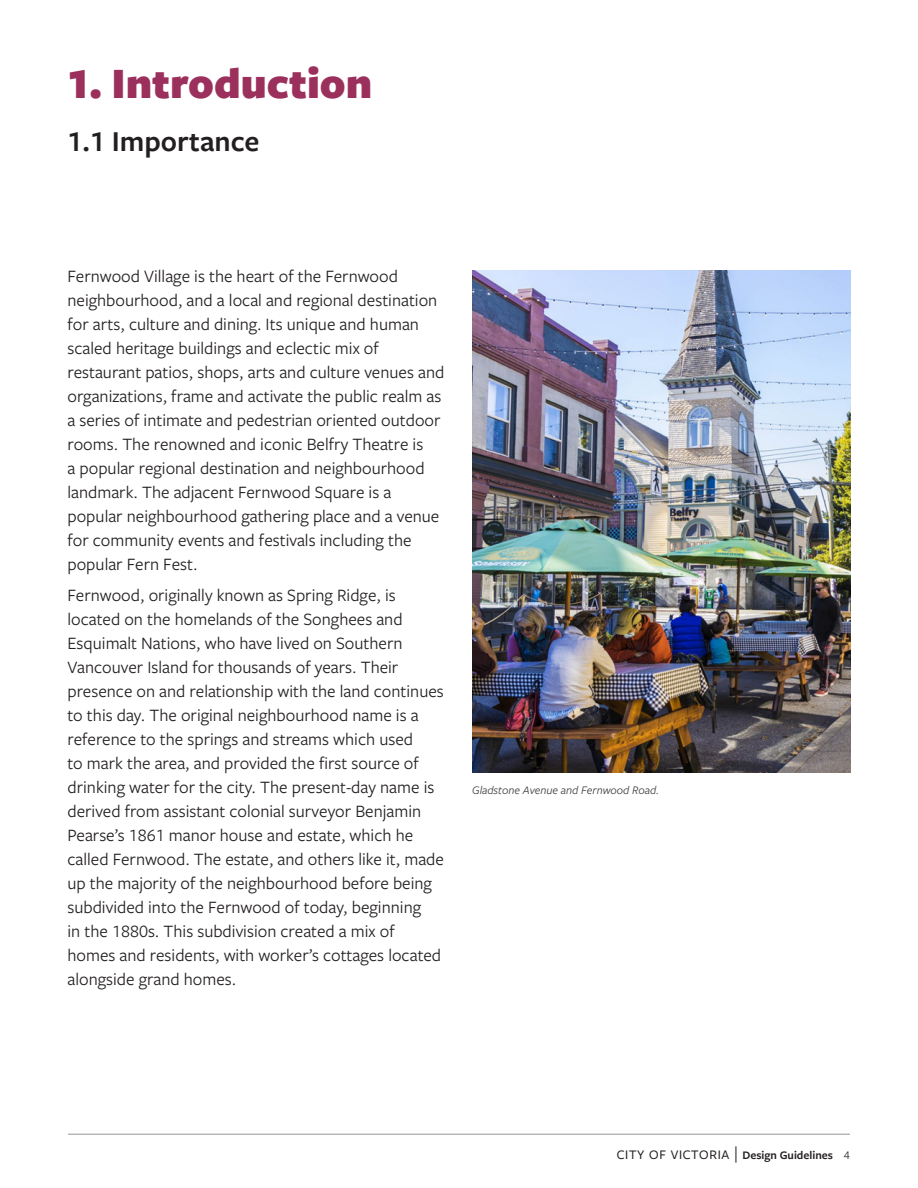
<style>
.page{position:relative;width:918px;height:1188px;background:#fff}
.page>*{position:absolute;margin:0;border:0;box-sizing:border-box;transform-origin:0 0}
.chapter_header_30_32{font:900 45px "Freight Sans Pro";color:#9b305c}
.section_header_20_22{font:600 30px "Freight Sans Pro";color:#231f20}
.body_text_12_16_sp_0{font:18px/24px "Freight Sans Pro";color:#231f20}
.t1{font:600 12px "Freight Sans Pro";color:#231f20}
.caption_ital_8_11{font:italic 12px "Freight Sans Pro";color:#3e3e3f}
.s1{font-weight:400;font-size:18px}
.s2{font-weight:400}
</style>
<div class="page">
<hr style="left:68px;top:1134px;width:782px;height:1px;background:#939598">
<img style="left:473px;top:270px;width:377px;height:503px">
<p class="chapter_header_30_32" style="left:68px;top:52px;width:306px">1. Introduction</p>
<p class="section_header_20_22" style="left:68px;top:121px;width:194px">1.1 Importance</p>
<p class="body_text_12_16_sp_0" style="left:68px;top:264px;width:378px">Fernwood Village is the heart of the Fernwood neighbourhood, and a local and regional destination for arts, culture and dining. Its unique and human scaled heritage buildings and eclectic mix of restaurant patios, shops, arts and culture venues and organizations, frame and activate the public realm as a series of intimate and pedestrian oriented outdoor rooms. The renowned and iconic Belfry Theatre is<br>a popular regional destination and neighbourhood landmark. The adjacent Fernwood Square is a popular neighbourhood gathering place and a venue for community events and festivals including the popular Fern Fest.</p>
<p class="body_text_12_16_sp_0" style="left:68px;top:583px;width:378px">Fernwood, originally known as Spring Ridge, is located on the homelands of the Songhees and Esquimalt Nations, who have lived on Southern Vancouver Island for thousands of years. Their presence on and relationship with the land continues to this day. The original neighbourhood name is a reference to the springs and streams which used<br>to mark the area, and provided the first source of drinking water for the city. The present-day name is derived from assistant colonial surveyor Benjamin Pearse’s 1861 manor house and estate, which he called Fernwood. The estate, and others like it, made up the majority of the neighbourhood before being subdivided into the Fernwood of today, beginning<br>in the 1880s. This subdivision created a mix of homes and residents, with worker’s cottages located alongside grand homes.</p>
<p class="caption_ital_8_11" style="left:472px;top:783px;width:189px">Gladstone Avenue and Fernwood Road.</p>
<p class="t1" style="left:616px;top:1147px;width:235px"><span class="s1">city of victoria |</span> Design Guidelines <span class="s2">4</span></p>
</div>
